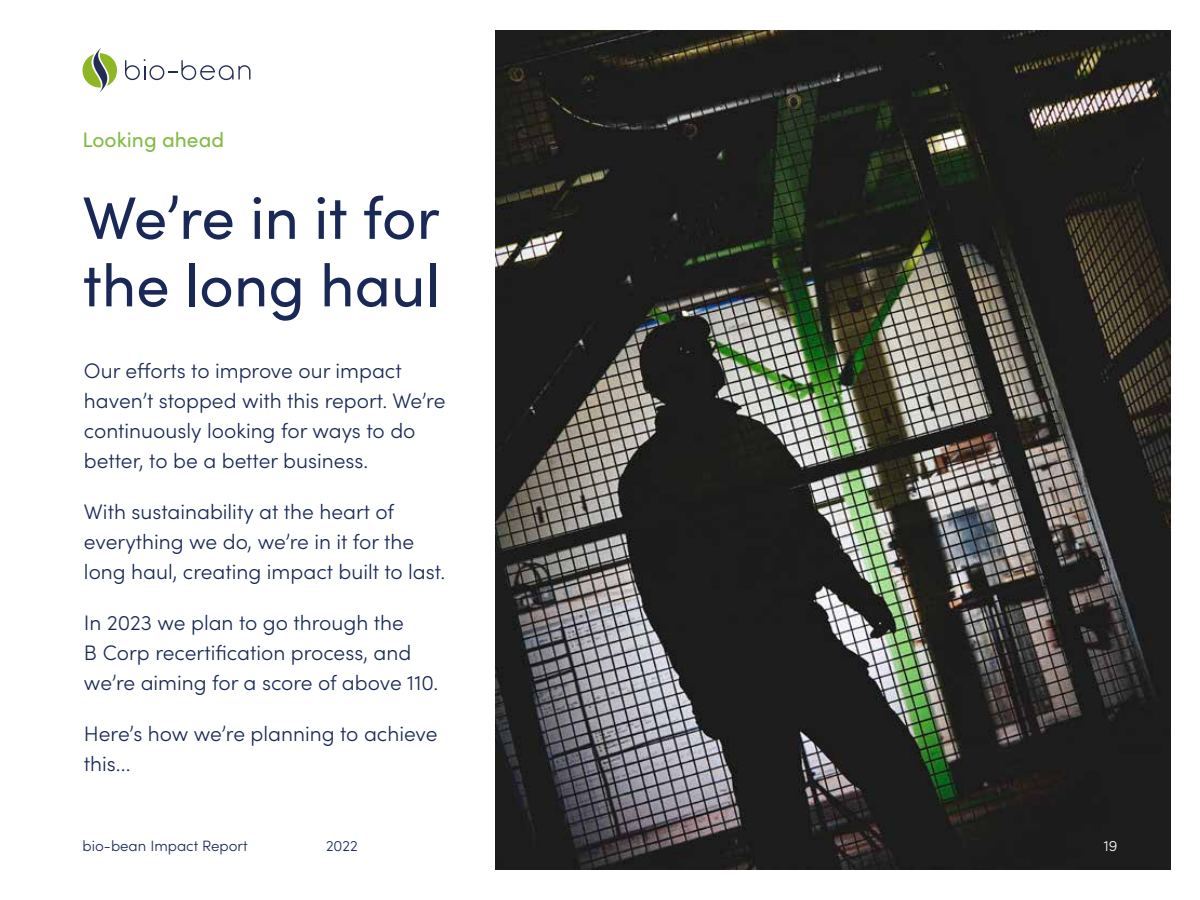
<style>
.page{position:relative;width:1200px;height:900px;background:#fff}
.page>*{position:absolute;margin:0;border:0;box-sizing:border-box;transform-origin:0 0}
.t1{font:60px/67.5px "Sofia Pro";color:#192857}
.t2{font:300 21px/30px "Sofia Pro";color:#192857}
.t3{font:21px "Sofia Pro";color:#81bc41}
.t4{font:300 15px "Sofia Pro";color:#192857}
.t5{font:300 15px "Sofia Pro";color:#fff}
</style>
<div class="page">
<svg style="left:82px;top:48px;width:168px;height:44px"></svg>
<img style="left:496px;top:30px;width:674px;height:840px">
<p class="t3" style="left:82px;top:125px;width:143px">Looking ahead</p>
<h1 class="t1" style="left:82px;top:181px;width:359px">We’re in it for the long haul</h1>
<p class="t2" style="left:84px;top:355px;width:363px">Our efforts to improve our impact haven’t stopped with this report. We’re continuously looking for ways to do better, to be a better business.</p>
<p class="t2" style="left:84px;top:496px;width:363px">With sustainability at the heart of everything we do, we’re in it for the long haul, creating impact built to last.</p>
<p class="t2" style="left:84px;top:607px;width:356px">In 2023 we plan to go through the<br>B Corp recertification process, and we’re aiming for a score of above 110.</p>
<p class="t2" style="left:84px;top:718px;width:355px">Here’s how we’re planning to achieve this...</p>
<p class="t4" style="left:82px;top:835px;width:167px">bio-bean Impact Report</p>
<p class="t4" style="left:326px;top:835px;width:33px">2022</p>
<p class="t5" style="left:1104px;top:835px;width:15px">19</p>
</div>
